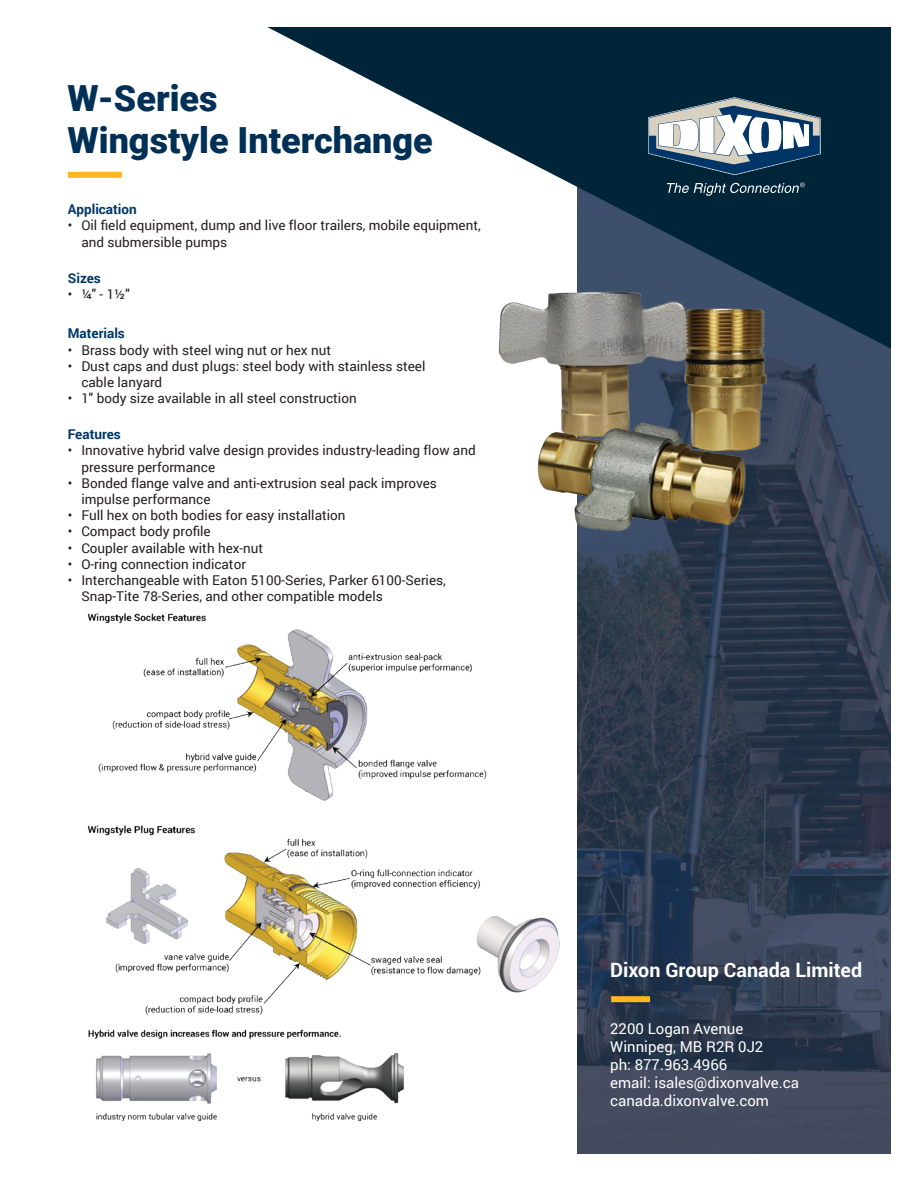
<style>
.page{position:relative;width:918px;height:1188px;background:#fff}
.page>*{position:absolute;margin:0;border:0;box-sizing:border-box;transform-origin:0 0}
.t1{font:900 36px/42px "Roboto";color:#003056}
.t2{font:700 19.8px "Roboto";color:#fff}
.t3{font:15px/18px "Roboto";color:#fff}
._2020_Body_Text{font:13.5px/16.2px "Roboto";color:#231f20}
._2020_Body_Text_Head{font:700 13.5px "Roboto";color:#003667}
</style>
<div class="page">
<img style="left:578px;top:349px;width:313px;height:804px">
<svg style="left:267px;top:27px;width:624px;height:322px"></svg>
<div style="left:68px;top:172px;width:54px;height:6px;background:#ffb620"></div>
<div style="left:611px;top:996px;width:39px;height:6px;background:#ffb620"></div>
<svg style="left:648px;top:97px;width:173px;height:78px"></svg>
<svg style="left:667px;top:183px;width:138px;height:13px;background:#375463"></svg>
<img style="left:498px;top:292px;width:193px;height:129px">
<img style="left:682px;top:307px;width:87px;height:147px">
<img style="left:537px;top:421px;width:211px;height:112px">
<img style="left:87px;top:613px;width:473px;height:402px">
<img style="left:88px;top:1029px;width:316px;height:93px">
<p class="t1" style="left:68px;top:76px;width:367px">W-Series<br>Wingstyle Interchange</p>
<p class="_2020_Body_Text_Head" style="left:68px;top:200px;width:70px">Application</p>
<p class="_2020_Body_Text" style="left:81px;top:217px;width:401px;text-indent:-14px">• Oil field equipment, dump and live floor trailers, mobile equipment, and submersible pumps</p>
<p class="_2020_Body_Text_Head" style="left:68px;top:268px;width:35px">Sizes</p>
<p class="_2020_Body_Text" style="left:68px;top:285px;width:64px">• ¼" - 1½"</p>
<p class="_2020_Body_Text_Head" style="left:68px;top:324px;width:59px">Materials</p>
<p class="_2020_Body_Text" style="left:68px;top:341px;width:265px">• Brass body with steel wing nut or hex nut</p>
<p class="_2020_Body_Text" style="left:81px;top:357px;width:346px;text-indent:-14px">• Dust caps and dust plugs: steel body with stainless steel cable lanyard</p>
<p class="_2020_Body_Text" style="left:68px;top:390px;width:290px">• 1" body size available in all steel construction</p>
<p class="_2020_Body_Text_Head" style="left:68px;top:425px;width:54px">Features</p>
<p class="_2020_Body_Text" style="left:81px;top:442px;width:396px;text-indent:-14px">• Innovative hybrid valve design provides industry-leading flow and pressure performance</p>
<p class="_2020_Body_Text" style="left:81px;top:474px;width:357px;text-indent:-14px">• Bonded flange valve and anti-extrusion seal pack improves impulse performance</p>
<p class="_2020_Body_Text" style="left:68px;top:507px;width:279px">• Full hex on both bodies for easy installation</p>
<p class="_2020_Body_Text" style="left:68px;top:523px;width:144px">• Compact body profile</p>
<p class="_2020_Body_Text" style="left:68px;top:539px;width:197px">• Coupler available with hex-nut</p>
<p class="_2020_Body_Text" style="left:68px;top:555px;width:180px">• O-ring connection indicator</p>
<p class="_2020_Body_Text" style="left:81px;top:572px;width:366px;text-indent:-14px">• Interchangeable with Eaton 5100-Series, Parker 6100-Series,<br>Snap-Tite 78-Series, and other compatible models</p>
<p class="t2" style="left:610px;top:956px;width:253px">Dixon Group Canada Limited</p>
<p class="t3" style="left:610px;top:1019px;width:135px">2200 Logan Avenue</p>
<p class="t3" style="left:610px;top:1037px;width:155px">Winnipeg, MB R2R 0J2</p>
<p class="t3" style="left:610px;top:1055px;width:190px">ph: 877.963.4966<br>email: isales@dixonvalve.ca</p>
<p class="t3" style="left:610px;top:1091px;width:160px">canada.dixonvalve.com</p>
</div>
